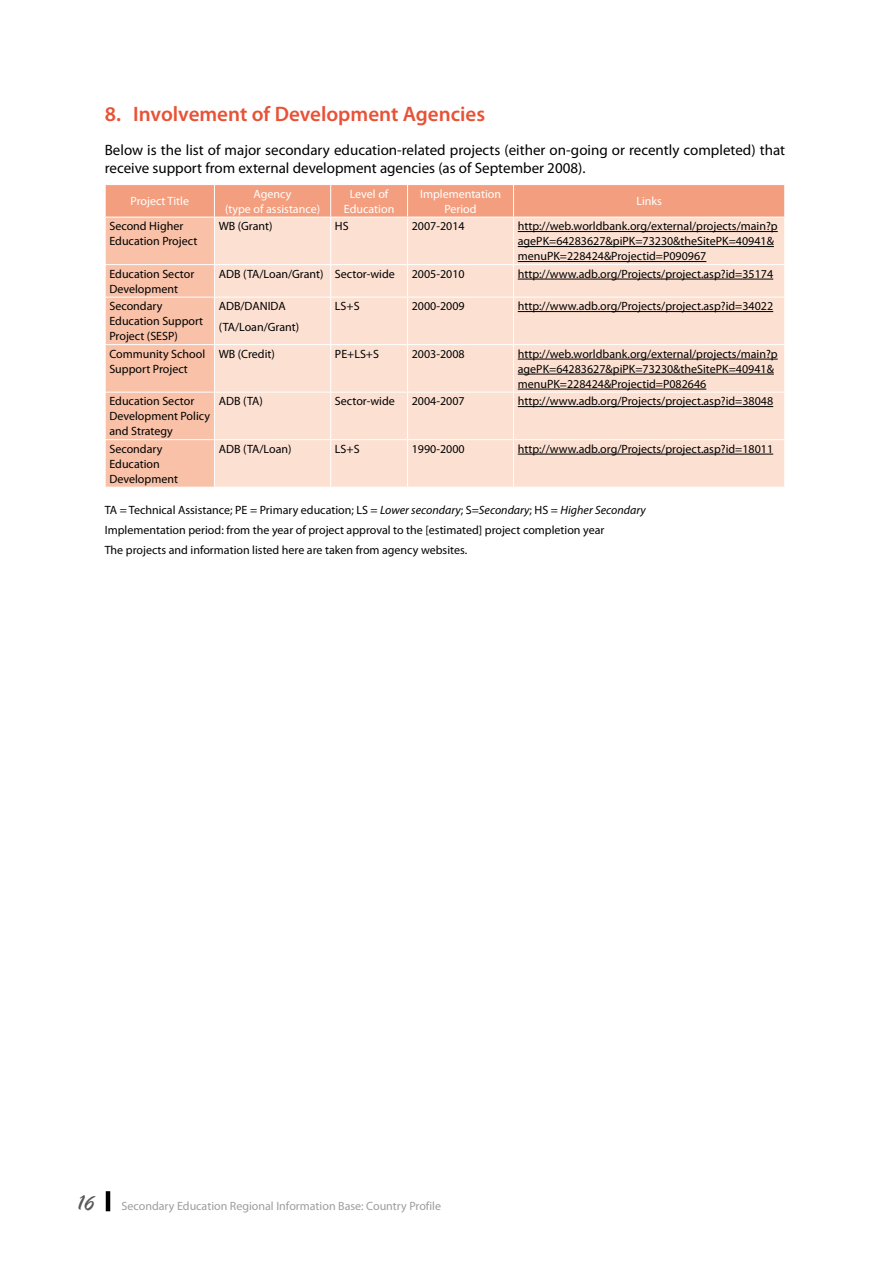
<style>
.page{position:relative;width:893px;height:1263px;background:#fff}
.page>*{position:absolute;margin:0;border:0;box-sizing:border-box;transform-origin:0 0}
.t1{font:600 21px "Myriad Pro";color:#e85236}
.t2{font:15px/18px "Myriad Pro";color:#000}
.t3{font:12px/15px "Myriad Pro";color:#000}
.t4{font:12px/15px "Myriad Pro";color:#fff;text-align:center}
.t5{font:12px "Myriad Pro";color:#9c9d9f}
.s1{font-style:italic}
.s2{font-family:"Brush Script";font-size:24px;color:#58585a}
</style>
<div class="page">
<hr style="left:106px;top:1191px;width:4px;height:20px;background:#000">
<svg style="left:106px;top:185px;width:678px;height:302px;background:#f5b397"></svg>
<div style="left:215px;top:218px;width:569px;height:269px;background:#fce1d3"></div>
<hr style="left:214px;top:185px;width:1px;height:32px;background:#fff">
<hr style="left:330px;top:185px;width:1px;height:32px;background:#fff">
<hr style="left:407px;top:185px;width:1px;height:32px;background:#fff">
<hr style="left:513px;top:185px;width:1px;height:32px;background:#fff">
<hr style="left:105px;top:217px;width:109px;height:1px;background:#fff">
<hr style="left:214px;top:217px;width:117px;height:1px;background:#fff">
<hr style="left:214px;top:217px;width:1px;height:47px;background:#fff">
<hr style="left:331px;top:217px;width:77px;height:1px;background:#fff">
<hr style="left:330px;top:217px;width:1px;height:47px;background:#fff">
<hr style="left:408px;top:217px;width:105px;height:1px;background:#fff">
<hr style="left:407px;top:217px;width:1px;height:47px;background:#fff">
<hr style="left:513px;top:217px;width:272px;height:1px;background:#fff">
<hr style="left:513px;top:217px;width:1px;height:47px;background:#fff">
<hr style="left:105px;top:264px;width:109px;height:1px;background:#fff">
<hr style="left:214px;top:264px;width:117px;height:1px;background:#fff">
<hr style="left:214px;top:265px;width:1px;height:32px;background:#fff">
<hr style="left:331px;top:264px;width:77px;height:1px;background:#fff">
<hr style="left:330px;top:265px;width:1px;height:32px;background:#fff">
<hr style="left:408px;top:264px;width:105px;height:1px;background:#fff">
<hr style="left:407px;top:265px;width:1px;height:32px;background:#fff">
<hr style="left:513px;top:264px;width:272px;height:1px;background:#fff">
<hr style="left:513px;top:265px;width:1px;height:32px;background:#fff">
<hr style="left:105px;top:297px;width:109px;height:1px;background:#fff">
<hr style="left:214px;top:297px;width:117px;height:1px;background:#fff">
<hr style="left:214px;top:297px;width:1px;height:47px;background:#fff">
<hr style="left:331px;top:297px;width:77px;height:1px;background:#fff">
<hr style="left:330px;top:297px;width:1px;height:47px;background:#fff">
<hr style="left:408px;top:297px;width:105px;height:1px;background:#fff">
<hr style="left:407px;top:297px;width:1px;height:47px;background:#fff">
<hr style="left:513px;top:297px;width:272px;height:1px;background:#fff">
<hr style="left:513px;top:297px;width:1px;height:47px;background:#fff">
<hr style="left:105px;top:344px;width:109px;height:1px;background:#fff">
<hr style="left:214px;top:344px;width:117px;height:1px;background:#fff">
<hr style="left:214px;top:345px;width:1px;height:47px;background:#fff">
<hr style="left:331px;top:344px;width:77px;height:1px;background:#fff">
<hr style="left:330px;top:345px;width:1px;height:47px;background:#fff">
<hr style="left:408px;top:344px;width:105px;height:1px;background:#fff">
<hr style="left:407px;top:345px;width:1px;height:47px;background:#fff">
<hr style="left:513px;top:344px;width:272px;height:1px;background:#fff">
<hr style="left:513px;top:345px;width:1px;height:47px;background:#fff">
<hr style="left:105px;top:392px;width:109px;height:1px;background:#fff">
<hr style="left:214px;top:392px;width:117px;height:1px;background:#fff">
<hr style="left:214px;top:392px;width:1px;height:47px;background:#fff">
<hr style="left:331px;top:392px;width:77px;height:1px;background:#fff">
<hr style="left:330px;top:392px;width:1px;height:47px;background:#fff">
<hr style="left:408px;top:392px;width:105px;height:1px;background:#fff">
<hr style="left:407px;top:392px;width:1px;height:47px;background:#fff">
<hr style="left:513px;top:392px;width:272px;height:1px;background:#fff">
<hr style="left:513px;top:392px;width:1px;height:47px;background:#fff">
<hr style="left:105px;top:439px;width:109px;height:1px;background:#fff">
<hr style="left:214px;top:439px;width:117px;height:1px;background:#fff">
<hr style="left:214px;top:440px;width:1px;height:47px;background:#fff">
<hr style="left:331px;top:439px;width:77px;height:1px;background:#fff">
<hr style="left:330px;top:440px;width:1px;height:47px;background:#fff">
<hr style="left:408px;top:439px;width:105px;height:1px;background:#fff">
<hr style="left:407px;top:440px;width:1px;height:47px;background:#fff">
<hr style="left:513px;top:439px;width:272px;height:1px;background:#fff">
<hr style="left:513px;top:440px;width:1px;height:47px;background:#fff">
<hr style="left:518px;top:231px;width:260px;height:1px;background:#000">
<hr style="left:518px;top:246px;width:256px;height:1px;background:#000">
<hr style="left:518px;top:261px;width:188px;height:1px;background:#000">
<hr style="left:518px;top:279px;width:255px;height:1px;background:#000">
<hr style="left:518px;top:311px;width:255px;height:1px;background:#000">
<hr style="left:518px;top:359px;width:260px;height:1px;background:#000">
<hr style="left:518px;top:374px;width:256px;height:1px;background:#000">
<hr style="left:518px;top:389px;width:188px;height:1px;background:#000">
<hr style="left:518px;top:406px;width:255px;height:1px;background:#000">
<hr style="left:518px;top:454px;width:255px;height:1px;background:#000">
<h1 class="t1" style="left:105px;top:100px;width:382px">8. Involvement of Development Agencies</h1>
<p class="t2" style="left:105px;top:141px;width:682px">Below is the list of major secondary education-related projects (either on-going or recently completed) that receive support from external development agencies (as of September 2008).</p>
<p class="t4" style="left:131px;top:194px;width:60px">Project Title</p>
<p class="t4" style="left:225px;top:186px;width:97px">Agency<br>(type of assistance)</p>
<p class="t4" style="left:344px;top:186px;width:52px">Level of<br>Education</p>
<p class="t4" style="left:420px;top:186px;width:83px">Implementation<br>Period</p>
<p class="t4" style="left:636px;top:194px;width:27px">Links</p>
<p class="t3" style="left:109px;top:219px;width:89px">Second Higher<br>Education Project</p>
<p class="t3" style="left:219px;top:219px;width:55px">WB (Grant)</p>
<p class="t3" style="left:335px;top:219px;width:15px">HS</p>
<p class="t3" style="left:412px;top:219px;width:54px">2007-2014</p>
<p class="t3" style="left:518px;top:219px;width:261px">http://web.worldbank.org/external/projects/main?p agePK=64283627&amp;piPK=73230&amp;theSitePK=40941&amp; menuPK=228424&amp;Projectid=P090967</p>
<p class="t3" style="left:109px;top:266px;width:86px">Education Sector<br>Development</p>
<p class="t3" style="left:219px;top:266px;width:178px">ADB (TA/Loan/Grant) Sector-wide</p>
<p class="t3" style="left:412px;top:266px;width:54px">2005-2010</p>
<p class="t3" style="left:518px;top:266px;width:257px">http://www.adb.org/Projects/project.asp?id=35174</p>
<p class="t3" style="left:109px;top:299px;width:95px">Secondary<br>Education Support<br>Project (SESP)</p>
<p class="t3" style="left:219px;top:296px;width:82px;line-height:20.4px">ADB/DANIDA (TA/Loan/Grant)</p>
<p class="t3" style="left:335px;top:299px;width:26px">LS+S</p>
<p class="t3" style="left:412px;top:299px;width:54px">2000-2009</p>
<p class="t3" style="left:518px;top:299px;width:257px">http://www.adb.org/Projects/project.asp?id=34022</p>
<p class="t3" style="left:109px;top:346px;width:97px">Community School<br>Support Project</p>
<p class="t3" style="left:219px;top:346px;width:58px">WB (Credit)</p>
<p class="t3" style="left:335px;top:346px;width:46px">PE+LS+S</p>
<p class="t3" style="left:412px;top:346px;width:54px">2003-2008</p>
<p class="t3" style="left:518px;top:346px;width:261px">http://web.worldbank.org/external/projects/main?p agePK=64283627&amp;piPK=73230&amp;theSitePK=40941&amp; menuPK=228424&amp;Projectid=P082646</p>
<p class="t3" style="left:109px;top:394px;width:102px">Education Sector<br>Development Policy and Strategy</p>
<p class="t3" style="left:219px;top:394px;width:46px">ADB (TA)</p>
<p class="t3" style="left:335px;top:394px;width:61px">Sector-wide</p>
<p class="t3" style="left:412px;top:394px;width:54px">2004-2007</p>
<p class="t3" style="left:518px;top:394px;width:257px">http://www.adb.org/Projects/project.asp?id=38048</p>
<p class="t3" style="left:109px;top:441px;width:70px">Secondary<br>Education<br>Development</p>
<p class="t3" style="left:219px;top:441px;width:74px">ADB (TA/Loan)</p>
<p class="t3" style="left:335px;top:441px;width:26px">LS+S</p>
<p class="t3" style="left:412px;top:441px;width:54px">1990-2000</p>
<p class="t3" style="left:518px;top:441px;width:257px">http://www.adb.org/Projects/project.asp?id=18011</p>
<p class="t3" style="left:105px;top:499px;width:542px;line-height:20.4px">TA = Technical Assistance; PE = Primary education; LS = <span class="s1">Lower secondary</span>; S=<span class="s1">Secondary</span>; HS = <span class="s1">Higher Secondary<br></span>Implementation period: from the year of project approval to the [estimated] project completion year<br>The projects and information listed here are taken from agency websites.</p>
<p class="t5" style="left:78px;top:1199px;width:365px"><span class="s2">16</span> Secondary Education Regional Information Base: Country Profile</p>
</div>
